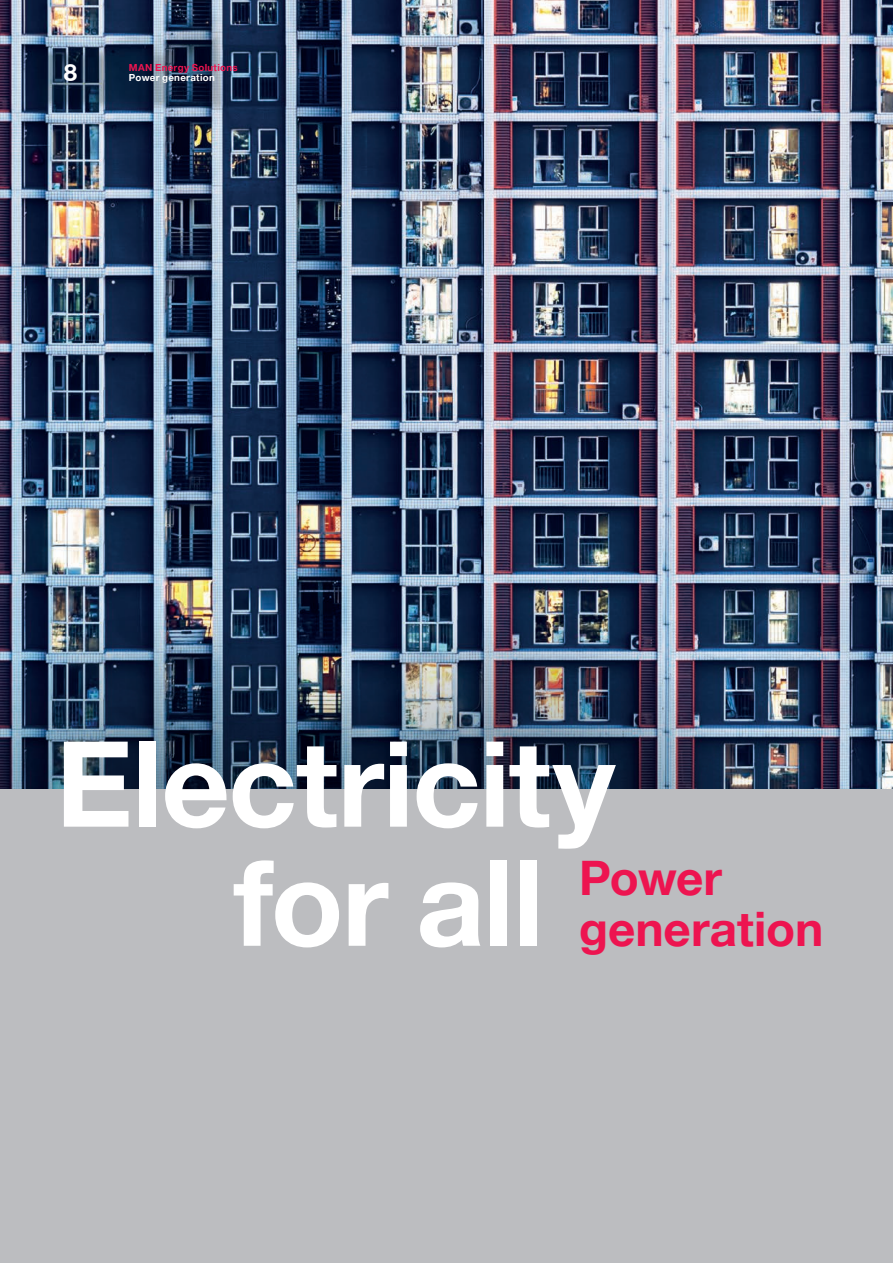
<style>
.page{position:relative;width:893px;height:1263px;background:#fff}
.page>*{position:absolute;margin:0;border:0;box-sizing:border-box;transform-origin:0 0}
.A4_11_Headline_2{font:700 119.1px "Man Global";letter-spacing:-.01em;color:#fff}
.A4_12_Headline_3{font:700 47.55px/51px "Man Global";color:#ed1450}
.t1{font:700 24px "Man Global";color:#fff}
.A4_03_Running_title{font:700 9.75px "Man Global";letter-spacing:.03em;color:#ed1450}
.A4_04_Running_title{font:700 9.75px "Man Global";letter-spacing:.03em;color:#fff}
</style>
<div class="page">
<img style="left:0;top:0;width:893px;height:789px">
<img style="left:0;top:612px;width:435px;height:177px">
<img style="left:241px;top:612px;width:529px;height:529px;border-radius:50%">
<div style="left:0;top:789px;width:893px;height:474px;background:#bcbdc0"></div>
<h3 class="t1" style="left:64px;top:59px;width:15px">8</h3>
<p class="A4_03_Running_title" style="left:129px;top:62px;width:110px">MAN Energy Solutions</p>
<p class="A4_04_Running_title" style="left:129px;top:72px;width:87px">Power generation</p>
<p class="A4_11_Headline_2" style="left:56px;top:716px;width:560px">Electricity</p>
<p class="A4_11_Headline_2" style="left:234px;top:835px;width:311px">for all</p>
<p class="A4_12_Headline_3" style="left:579px;top:853px;width:246px">Power generation</p>
</div>
